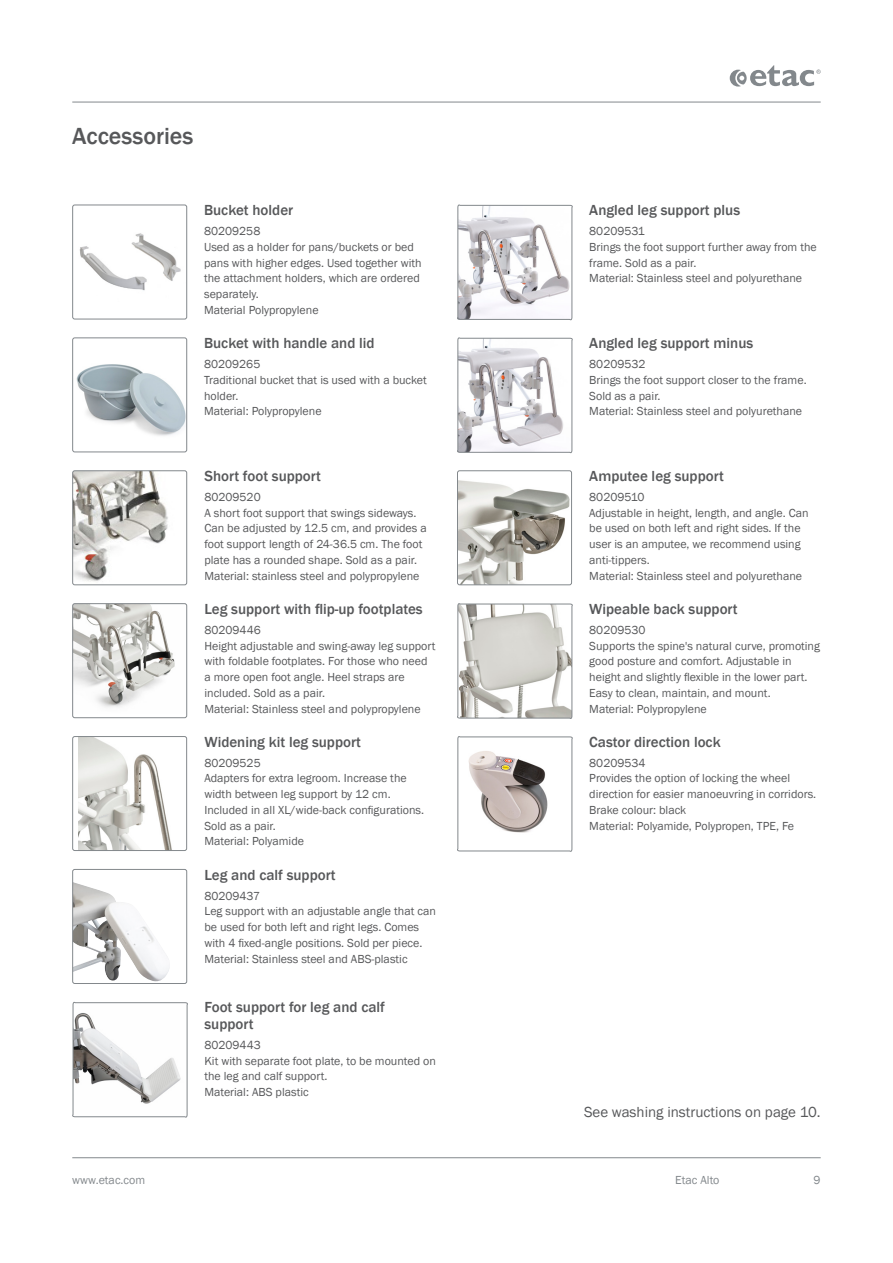
<style>
.page{position:relative;width:893px;height:1263px;background:#fff}
.page>*{position:absolute;margin:0;border:0;box-sizing:border-box;transform-origin:0 0}
._4__Header_-_Basic_body{font:500 24px "Franklin Gothic";color:#57585a}
._5__Header_-_Features___options{font:500 15px/16.5px "Franklin Gothic";color:#57585a}
._4__Body_-_Basic_body{font:15px "Franklin Gothic";color:#57585a}
._5__Body_-_Features___options{font:12px/15.8px "Franklin Gothic";color:#57585a}
._5__Header_-_Features___options-2{font:12px/15.8px "Franklin Gothic";color:#57585a}
.t1{font:12px "Franklin Gothic";color:#83888c}
</style>
<div class="page">
<hr style="left:72px;top:102px;width:749px;height:1px;background:#83888c">
<hr style="left:72px;top:1157px;width:749px;height:1px;background:#83888c">
<svg style="left:730px;top:65px;width:91px;height:22px"></svg>
<img style="left:79px;top:233px;width:108px;height:86px">
<div style="left:72px;top:205px;width:115px;height:114px;border:1px solid #83888c;border-radius:2px"></div>
<img style="left:76px;top:364px;width:109px;height:72px">
<div style="left:72px;top:337px;width:115px;height:115px;border:1px solid #83888c;border-radius:2px"></div>
<img style="left:74px;top:472px;width:113px;height:113px">
<div style="left:72px;top:470px;width:115px;height:115px;border:1px solid #83888c;border-radius:2px"></div>
<img style="left:74px;top:605px;width:101px;height:102px">
<div style="left:72px;top:603px;width:115px;height:115px;border:1px solid #83888c;border-radius:2px"></div>
<img style="left:78px;top:738px;width:94px;height:111px">
<div style="left:72px;top:736px;width:115px;height:115px;border:1px solid #83888c;border-radius:2px"></div>
<img style="left:74px;top:882px;width:96px;height:100px">
<div style="left:72px;top:869px;width:115px;height:115px;border:1px solid #83888c;border-radius:2px"></div>
<svg style="left:72px;top:1002px;width:116px;height:116px"></svg>
<svg style="left:457px;top:204px;width:116px;height:116px"></svg>
<svg style="left:457px;top:337px;width:116px;height:116px"></svg>
<img style="left:457px;top:480px;width:115px;height:105px">
<div style="left:457px;top:470px;width:115px;height:115px;border:1px solid #83888c;border-radius:2px"></div>
<svg style="left:457px;top:603px;width:116px;height:116px"></svg>
<svg style="left:457px;top:736px;width:116px;height:116px"></svg>
<p class="_4__Header_-_Basic_body" style="left:72px;top:122px;width:123px">Accessories</p>
<p class="_5__Header_-_Features___options" style="left:204px;top:202px;width:91px">Bucket holder</p>
<p class="_5__Body_-_Features___options" style="left:204px;top:223px;width:58px">80209258</p>
<p class="_5__Body_-_Features___options" style="left:204px;top:239px;width:219px">Used as a holder for pans/buckets or bed pans with higher edges. Used together with the attachment holders, which are ordered separately.</p>
<p class="_5__Body_-_Features___options" style="left:204px;top:302px;width:116px">Material Polypropylene</p>
<p class="_5__Header_-_Features___options" style="left:204px;top:335px;width:172px">Bucket with handle and lid</p>
<p class="_5__Body_-_Features___options" style="left:204px;top:356px;width:58px">80209265</p>
<p class="_5__Body_-_Features___options" style="left:204px;top:372px;width:224px">Traditional bucket that is used with a bucket holder.</p>
<p class="_5__Body_-_Features___options" style="left:204px;top:404px;width:119px">Material: Polypropylene</p>
<p class="_5__Header_-_Features___options" style="left:204px;top:468px;width:118px">Short foot support</p>
<p class="_5__Body_-_Features___options" style="left:204px;top:489px;width:58px">80209520</p>
<p class="_5__Body_-_Features___options" style="left:204px;top:505px;width:224px">A short foot support that swings sideways.<br>Can be adjusted by 12.5 cm, and provides a foot support length of 24-36.5 cm. The foot plate has a rounded shape. Sold as a pair.</p>
<p class="_5__Body_-_Features___options" style="left:204px;top:568px;width:216px">Material: stainless steel and polypropylene</p>
<p class="_5__Header_-_Features___options" style="left:204px;top:601px;width:220px">Leg support with flip-up footplates</p>
<p class="_5__Body_-_Features___options" style="left:204px;top:622px;width:58px">80209446</p>
<p class="_5__Body_-_Features___options" style="left:204px;top:638px;width:232px">Height adjustable and swing-away leg support with foldable footplates. For those who need a more open foot angle. Heel straps are included. Sold as a pair.</p>
<p class="_5__Body_-_Features___options" style="left:204px;top:701px;width:218px">Material: Stainless steel and polypropylene</p>
<p class="_5__Header_-_Features___options" style="left:204px;top:733px;width:158px">Widening kit leg support</p>
<p class="_5__Body_-_Features___options" style="left:204px;top:755px;width:58px">80209525</p>
<p class="_5__Body_-_Features___options" style="left:204px;top:771px;width:221px">Adapters for extra legroom. Increase the width between leg support by 12 cm.<br>Included in all XL/wide-back configurations.<br>Sold as a pair.</p>
<p class="_5__Body_-_Features___options" style="left:204px;top:834px;width:101px">Material: Polyamide</p>
<p class="_5__Header_-_Features___options" style="left:204px;top:866px;width:133px">Leg and calf support</p>
<p class="_5__Body_-_Features___options" style="left:204px;top:888px;width:57px">80209437</p>
<p class="_5__Body_-_Features___options" style="left:204px;top:904px;width:233px">Leg support with an adjustable angle that can be used for both left and right legs. Comes with 4 fixed-angle positions. Sold per piece.<br>Material: Stainless steel and ABS-plastic</p>
<p class="_5__Header_-_Features___options" style="left:204px;top:999px;width:182px">Foot support for leg and calf support</p>
<p class="_5__Body_-_Features___options" style="left:204px;top:1037px;width:58px">80209443</p>
<p class="_5__Body_-_Features___options" style="left:204px;top:1053px;width:233px">Kit with separate foot plate, to be mounted on the leg and calf support.</p>
<p class="_5__Body_-_Features___options" style="left:204px;top:1084px;width:106px">Material: ABS plastic</p>
<p class="_5__Header_-_Features___options" style="left:589px;top:202px;width:152px">Angled leg support plus</p>
<p class="_5__Header_-_Features___options-2" style="left:589px;top:223px;width:229px">80209531<br>Brings the foot support further away from the frame. Sold as a pair.<br>Material: Stainless steel and polyurethane</p>
<p class="_5__Header_-_Features___options" style="left:589px;top:335px;width:165px">Angled leg support minus</p>
<p class="_5__Header_-_Features___options-2" style="left:589px;top:356px;width:219px">80209532<br>Brings the foot support closer to the frame.<br>Sold as a pair.<br>Material: Stainless steel and polyurethane</p>
<p class="_5__Header_-_Features___options" style="left:589px;top:468px;width:136px">Amputee leg support</p>
<p class="_5__Body_-_Features___options" style="left:589px;top:489px;width:57px">80209510</p>
<p class="_5__Body_-_Features___options" style="left:589px;top:505px;width:221px">Adjustable in height, length, and angle. Can be used on both left and right sides. If the user is an amputee, we recommend using</p>
<p class="_5__Body_-_Features___options" style="left:589px;top:552px;width:62px">anti-tippers.</p>
<p class="_5__Body_-_Features___options" style="left:589px;top:568px;width:214px">Material: Stainless steel and polyurethane</p>
<p class="_5__Header_-_Features___options" style="left:589px;top:601px;width:150px">Wipeable back support</p>
<p class="_5__Body_-_Features___options" style="left:589px;top:622px;width:232px">80209530<br>Supports the spine's natural curve, promoting good posture and comfort. Adjustable in height and slightly flexible in the lower part.<br>Easy to clean, maintain, and mount.</p>
<p class="_5__Body_-_Features___options" style="left:589px;top:701px;width:119px">Material: Polypropylene</p>
<p class="_5__Header_-_Features___options" style="left:589px;top:733px;width:133px">Castor direction lock</p>
<p class="_5__Body_-_Features___options" style="left:589px;top:755px;width:58px">80209534</p>
<p class="_5__Body_-_Features___options" style="left:589px;top:771px;width:228px">Provides the option of locking the wheel direction for easier manoeuvring in corridors.<br>Brake colour: black</p>
<p class="_5__Body_-_Features___options" style="left:589px;top:818px;width:206px">Material: Polyamide, Polypropen, TPE, Fe</p>
<p class="_4__Body_-_Basic_body" style="left:584px;top:1103px;width:238px">See washing instructions on page 10.</p>
<p class="t1" style="left:72px;top:1173px;width:74px">www.etac.com</p>
<p class="t1" style="left:675px;top:1173px;width:46px">Etac Alto</p>
<p class="t1" style="left:814px;top:1173px;width:9px">9</p>
</div>
